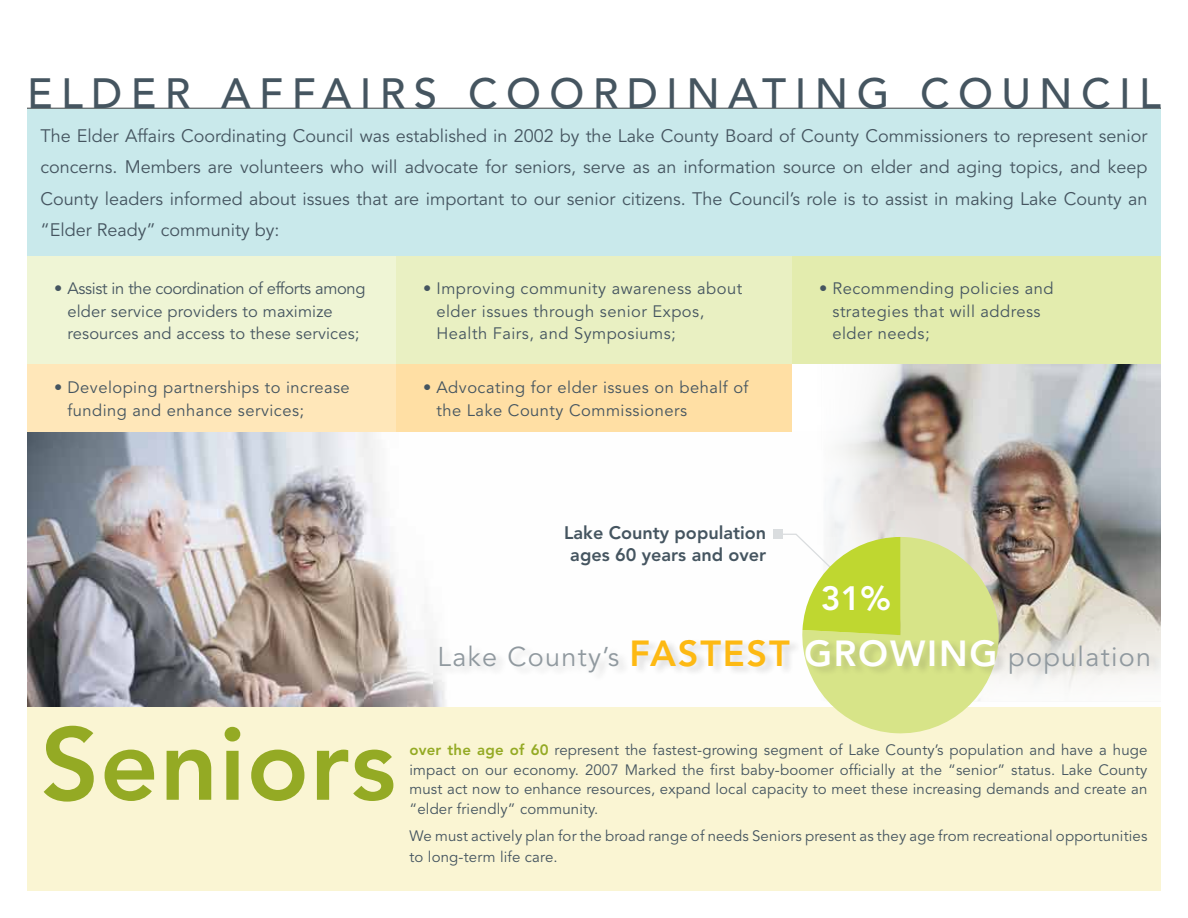
<style>
.page{position:relative;width:1188px;height:918px;background:#fff}
.page>*{position:absolute;margin:0;border:0;box-sizing:border-box;transform-origin:0 0}
.t1{font:800 102px "Avenir";color:#94aa24}
.t2{font:500 42px "Avenir";letter-spacing:.2em;color:#455560}
.t3{font:800 33.6px "Avenir";color:#fff}
.t4{font:27px "Avenir";letter-spacing:.05em;color:#90999f}
.t5{font:18px/31.5px "Avenir";color:#455560;text-align:justify}
.t6{font:800 18px/21.6px "Avenir";color:#455560;text-align:center}
.t7{font:16.5px/22.5px "Avenir";letter-spacing:.03em;color:#455560}
.t8{font:16.5px/22.5px "Avenir";letter-spacing:.01em;color:#455560}
.t9{font:15px/19.5px "Avenir";letter-spacing:.01em;color:#455560;text-align:justify}
.s1{font-weight:800;font-size:36px;color:#fdb913}
.s2{font-weight:800;font-size:36px;color:#fff}
.s3{font-weight:800;color:#94aa24}
</style>
<div class="page">
<img style="left:27px;top:432px;width:369px;height:276px">
<img style="left:396px;top:365px;width:765px;height:343px">
<div style="left:27px;top:708px;width:1134px;height:183px;background:#faf5d3"></div>
<div style="left:27px;top:108px;width:1134px;height:148px;background:#c9e9eb"></div>
<hr style="left:27px;top:108px;width:1134px;height:1px;background:#424243">
<div style="left:27px;top:256px;width:369px;height:108px;background:#eff5d5"></div>
<div style="left:27px;top:364px;width:369px;height:68px;background:#ffe7b9"></div>
<div style="left:396px;top:256px;width:396px;height:108px;background:#e9f0c2"></div>
<div style="left:396px;top:364px;width:396px;height:68px;background:#ffdfa4"></div>
<div style="left:792px;top:256px;width:369px;height:108px;background:#e3ecae"></div>
<svg style="left:777px;top:533px;width:222px;height:200px"></svg>
<div style="left:773px;top:529px;width:10px;height:10px;background:#dadddf"></div>
<div style="left:441px;top:638px;width:721px;height:46px;background:#231f20;opacity:.15"></div>
<h2 class="t2" style="left:27px;top:69px;width:31px">ELD</h2>
<h2 class="t2" style="left:131px;top:69px;width:159px">ER AFFA</h2>
<h2 class="t2" style="left:360px;top:69px;width:791px">IRS COORD INATING COUNCIL</h2>
<p class="t5" style="left:40px;top:121px;width:1109px">The Elder Affairs Coordinating Council was established in 2002 by the Lake County Board of County Commissioners to represent senior concerns. Members are volunteers who will advocate for seniors, serve as an information source on elder and aging topics, and keep County leaders informed about issues that are important to our senior citizens. The Council’s role is to assist in making Lake County an “Elder Ready” community by:</p>
<p class="t8" style="left:67px;top:278px;width:300px;text-indent:-13px">• Assist in the coordination of efforts among elder service providers to maximize resources and access to these services;</p>
<p class="t7" style="left:67px;top:377px;width:284px;text-indent:-13px">• Developing partnerships to increase funding and enhance services;</p>
<p class="t7" style="left:436px;top:278px;width:307px;text-indent:-13px">• Improving community awareness about elder issues through senior Expos,<br>Health Fairs, and Symposiums;</p>
<p class="t7" style="left:436px;top:377px;width:314px;text-indent:-13px">• Advocating for elder issues on behalf of the Lake County Commissioners</p>
<p class="t7" style="left:832px;top:278px;width:223px;text-indent:-13px">• Recommending policies and strategies that will address elder needs;</p>
<p class="t6" style="left:564px;top:522px;width:203px">Lake County population ages 60 years and over</p>
<h3 class="t3" style="left:821px;top:578px;width:72px">31%</h3>
<h3 class="t4" style="left:438px;top:641px;width:715px">Lake County’s <span class="s1">fastest</span> <span class="s2">growing</span> population</h3>
<h1 class="t1" style="left:40px;top:704px;width:357px">Seniors</h1>
<p class="t9" style="left:410px;top:741px;width:739px"><span class="s3">over the age of 60</span> represent the fastest-growing segment of Lake County’s population and have a huge impact on our economy. 2007 Marked the first baby-boomer officially at the “senior” status. Lake County must act now to enhance resources, expand local capacity to meet these increasing demands and create an “elder friendly” community.</p>
<p class="t9" style="left:410px;top:826px;width:739px;line-height:21px">We must actively plan for the broad range of needs Seniors present as they age from recreational opportunities to long-term life care.</p>
</div>
